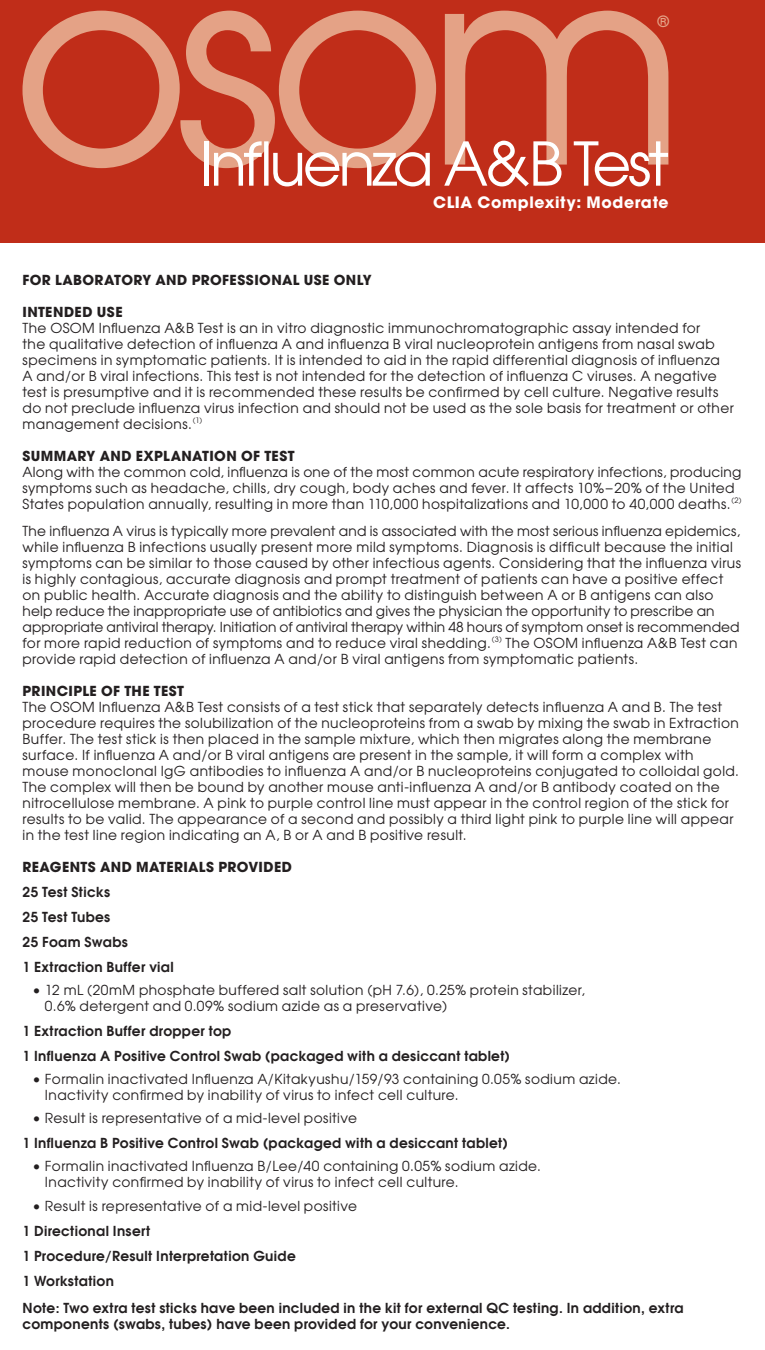
<style>
.page{position:relative;width:765px;height:1350px;background:#fff}
.page>*{position:absolute;margin:0;border:0;box-sizing:border-box;transform-origin:0 0}
.t1{font:60px "Avant Garde";letter-spacing:-.05em;color:#fff}
.t2{font:700 15.5px "Avant Garde";letter-spacing:.04em;color:#fff}
.t3{font:500 15.5px "Avant Garde";color:#e4a286}
.t4{font:13.75px/16px "Avant Garde";letter-spacing:.03em;color:#231f20}
.t5{font:600 13.75px/25px "Avant Garde";letter-spacing:.025em;color:#231f20}
.t6{font:700 13.75px "Avant Garde";letter-spacing:.03em;color:#231f20}
.t7{font:7.5px "Avant Garde";color:#231f20}
</style>
<div class="page">
<div style="left:0;top:0;width:765px;height:243px;background:#c02d19"></div>
<svg style="left:23px;top:11px;width:413px;height:157px"></svg>
<svg style="left:445px;top:11px;width:223px;height:154px"></svg>
<p class="t3" style="left:657px;top:11px;width:14px">®</p>
<h1 class="t1" style="left:200px;top:126px;width:471px">Influenza A&amp;B Test</h1>
<p class="t2" style="left:433px;top:192px;width:237px">CLIA COMPLEXITY: MODERATE</p>
<p class="t6" style="left:22px;top:271px;width:351px">FOR LABORATORY AN D PROFESSIONAL USE ONLY</p>
<p class="t6" style="left:23px;top:303px;width:52px">INTENDED</p>
<p class="t6" style="left:97px;top:303px;width:19px">USE</p>
<p class="t4" style="left:23px;top:320px;width:713px">The OSOM Influenza A&amp;B Test is an in vitro diagnostic immunochromatographic assay intended for<br>the qualitative detection of influenza A and influenza B viral nucleoprotein antigens from nasal swab specimens in symptomatic patients. It is intended to aid in the rapid differential diagnosis of influenza<br>A and/or B viral infections. This test is not intended for the detection of influenza C viruses. A negative test is presumptive and it is recommended these results be confirmed by cell culture. Negative results do not preclude influenza virus infection and should not be used as the sole basis for treatment or other management decisions.</p>
<p class="t7" style="left:193px;top:415px;width:11px">(1)</p>
<p class="t6" style="left:22px;top:447px;width:258px">SUMMARY AND EXPLANATIO N OF TEST</p>
<p class="t4" style="left:22px;top:464px;width:721px">Along with the common cold, influenza is one of the most common acute respiratory infections, producing symptoms such as headache, chills, dry cough, body aches and fever. It affects 10%–20% of the United<br>States population annually, resulting in more than 110,000 hospitalizations and 10,000 to 40,000 deaths.</p>
<p class="t7" style="left:732px;top:495px;width:12px">(2)</p>
<p class="t4" style="left:22px;top:523px;width:720px">The influenza A virus is typically more prevalent and is associated with the most serious influenza epidemics, while influenza B infections usually present more mild symptoms. Diagnosis is difficult because the initial symptoms can be similar to those caused by other infectious agents. Considering that the influenza virus is highly contagious, accurate diagnosis and prompt treatment of patients can have a positive effect on public health. Accurate diagnosis and the ability to distinguish between A or B antigens can also help reduce the inappropriate use of antibiotics and gives the physician the opportunity to prescribe an appropriate antiviral therapy. Initiation of antiviral therapy within 48 hours of symptom onset is recommended for more rapid reduction of symptoms and to reduce viral shedding.</p>
<p class="t7" style="left:492px;top:634px;width:12px">(3)</p>
<p class="t4" style="left:22px;top:635px;width:716px;text-indent:483px">The OSOM influenza A&amp;B Test can provide rapid detection of influenza A and/or B viral antigens from symptomatic patients.</p>
<p class="t6" style="left:22px;top:682px;width:54px">PRI NCIPLE</p>
<p class="t6" style="left:101px;top:682px;width:69px">OF THE TEST</p>
<p class="t4" style="left:22px;top:699px;width:718px">The OSOM Influenza A&amp;B Test consists of a test stick that separately detects influenza A and B. The test procedure requires the solubilization of the nucleoproteins from a swab by mixing the swab in Extraction Buffer. The test stick is then placed in the sample mixture, which then migrates along the membrane surface. If influenza A and/or B viral antigens are present in the sample, it will form a complex with mouse monoclonal IgG antibodies to influenza A and/or B nucleoproteins conjugated to colloidal gold.<br>The complex will then be bound by another mouse anti-influenza A and/or B antibody coated on the nitrocellulose membrane. A pink to purple control line must appear in the control region of the stick for results to be valid. The appearance of a second and possibly a third light pink to purple line will appear in the test line region indicating an A, B or A and B positive result.</p>
<p class="t6" style="left:22px;top:858px;width:145px">REAGENTS AND MATERI</p>
<p class="t6" style="left:188px;top:858px;width:50px">ALS PROVIDED</p>
<p class="t5" style="left:22px;top:879px;width:153px">25 Test Sticks<br>25 Test Tubes<br>25 Foam Swabs<br>1 Extraction Buffer vial</p>
<p class="t4" style="left:45px;top:982px;width:542px;text-indent:-12px">• 12 mL (20mM phosphate buffered salt solution (pH 7.6), 0.25% protein stabilizer,<br>0.6% detergent and 0.09% sodium azide as a preservative)</p>
<p class="t5" style="left:22px;top:1018px;width:489px">1 Extraction Buffer dropper top<br>1 Influenza A Positive Control Swab (packaged with a desiccant tablet)</p>
<p class="t4" style="left:45px;top:1071px;width:578px;text-indent:-12px">• Formalin inactivated Influenza A/Kitakyushu/159/93 containing 0.05% sodium azide.<br>Inactivity confirmed by inability of virus to infect cell culture.</p>
<p class="t4" style="left:32px;top:1110px;width:326px">• Result is representative of a mid-level positive</p>
<p class="t5" style="left:22px;top:1130px;width:487px">1 Influenza B Positive Control Swab (packaged with a desiccant tablet)</p>
<p class="t4" style="left:45px;top:1158px;width:498px;text-indent:-12px">• Formalin inactivated Influenza B/Lee/40 containing 0.05% sodium azide.<br>Inactivity confirmed by inability of virus to infect cell culture.</p>
<p class="t4" style="left:32px;top:1197px;width:326px">• Result is representative of a mid-level positive</p>
<p class="t5" style="left:22px;top:1218px;width:275px">1 Directional Insert<br>1 Procedure/Result Interpretation Guide<br>1 Workstation</p>
<p class="t5" style="left:22px;top:1300px;width:663px;line-height:16px">Note: Two extra test sticks have been included in the kit for external QC testing. In addition, extra components (swabs, tubes) have been provided for your convenience.</p>
</div>
